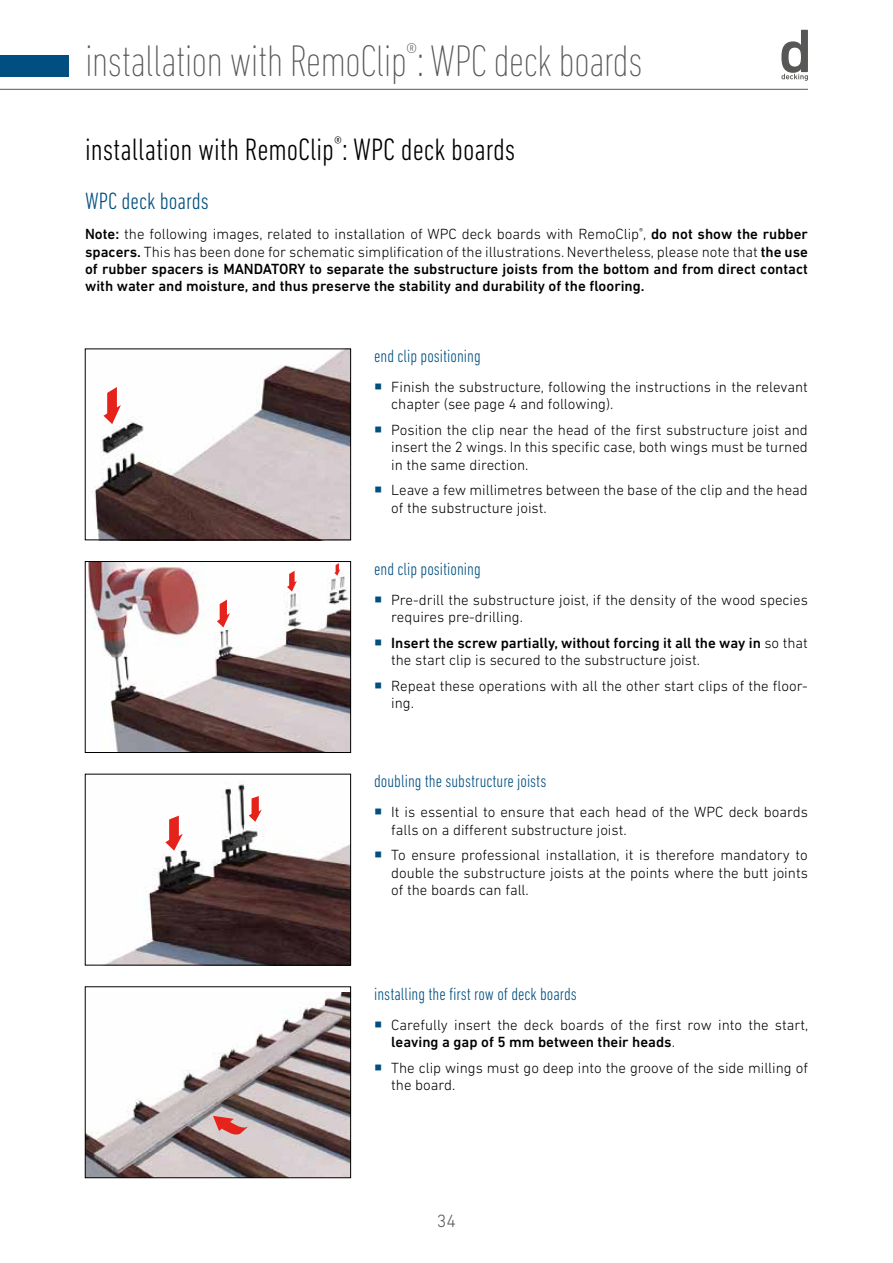
<style>
.page{position:relative;width:893px;height:1263px;background:#fff}
.page>*{position:absolute;margin:0;border:0;box-sizing:border-box;transform-origin:0 0}
.t1{font:200 condensed 45px "DIN Next LT Pro";letter-spacing:-.02em;color:#575756}
.t2{font:300 condensed 31.5px "DIN Next LT Pro";color:#000}
.t3{font:300 condensed 24px "DIN Next LT Pro";color:#004f80}
.t4{font:300 condensed 18px "DIN Next LT Pro";color:#004f80}
.t5{font:300 18px "DIN Next LT Pro";color:#575756}
.t6{font:300 15px/17.2px "DIN Next LT Pro";color:#000}
.t7{font:500 15px/17.2px "DIN Next LT Pro";color:#000}
.s1{font-weight:300}
.s2{color:#004f80}
.s3{font-weight:500}
</style>
<div class="page">
<img style="left:107px;top:781px;width:242px;height:182px">
<div style="left:85px;top:774px;width:266px;height:191px;border:1px solid #000"></div>
<img style="left:87px;top:992px;width:262px;height:184px">
<div style="left:85px;top:986px;width:266px;height:192px;border:1px solid #000"></div>
<img style="left:87px;top:563px;width:262px;height:188px">
<div style="left:85px;top:561px;width:266px;height:192px;border:1px solid #000"></div>
<img style="left:91px;top:351px;width:258px;height:187px">
<div style="left:85px;top:349px;width:266px;height:191px;border:1px solid #000"></div>
<svg style="left:103px;top:387px;width:18px;height:37px"></svg>
<svg style="left:165px;top:816px;width:18px;height:35px"></svg>
<svg style="left:217px;top:600px;width:13px;height:27px"></svg>
<svg style="left:249px;top:796px;width:13px;height:26px"></svg>
<svg style="left:287px;top:571px;width:10px;height:21px"></svg>
<svg style="left:334px;top:563px;width:6px;height:13px"></svg>
<svg style="left:213px;top:1116px;width:36px;height:22px"></svg>
<svg style="left:781px;top:30px;width:27px;height:51px"></svg>
<hr style="left:0;top:89px;width:808px;height:1px;background:#575756">
<div style="left:0;top:55px;width:68px;height:22px;background:#004f80"></div>
<h1 class="t1" style="left:85px;top:36px;width:559px">installation with RemoClip<sup>®</sup>: WPC deck boards</h1>
<h2 class="t2" style="left:85px;top:131px;width:432px">installation with RemoClip<sup>®</sup>: WPC deck boards</h2>
<h3 class="t3" style="left:85px;top:188px;width:125px">WPC deck boards</h3>
<p class="t7" style="left:85px;top:226px;width:724px;text-align:justify">Note: <span class="s1">the following images, related to installation of WPC deck boards with RemoClip</span><sup>®</sup><span class="s1">,</span> do not show the rubber spacers. <span class="s1">This has been done for schematic simplification of the illustrations. Nevertheless, please note that</span> the use of rubber spacers is MANDATORY to separate the substructure joists from the bottom and from direct contact with water and moisture, and thus preserve the stability and durability of the flooring.</p>
<p class="t4" style="left:374px;top:346px;width:108px">end clip positioning</p>
<p class="t6" style="left:391px;top:378px;width:418px;text-indent:-17px"><span class="s2">○</span> Finish the substructure, following the instructions in the relevant chapter (see page 4 and following).</p>
<p class="t6" style="left:391px;top:421px;width:418px;text-align:justify;text-indent:-17px"><span class="s2">○</span> Position the clip near the head of the first substructure joist and insert the 2 wings. In this specific case, both wings must be turned in the same direction.</p>
<p class="t6" style="left:391px;top:482px;width:418px;text-indent:-17px"><span class="s2">○</span> Leave a few millimetres between the base of the clip and the head of the substructure joist.</p>
<p class="t4" style="left:374px;top:558px;width:108px">end clip positioning</p>
<p class="t6" style="left:391px;top:591px;width:418px;text-indent:-17px"><span class="s2">○</span> Pre-drill the substructure joist, if the density of the wood species requires pre-drilling.</p>
<p class="t7" style="left:391px;top:634px;width:418px;text-indent:-17px"><span class="s2">○</span> Insert the screw partially, without forcing it all the way in <span class="s1">so that the start clip is secured to the substructure joist.</span></p>
<p class="t6" style="left:391px;top:677px;width:418px;text-indent:-17px"><span class="s2">○</span> Repeat these operations with all the other start clips of the floor&shy;ing.</p>
<p class="t4" style="left:374px;top:771px;width:174px">doubling the substructure joists</p>
<p class="t6" style="left:391px;top:803px;width:418px;text-indent:-17px"><span class="s2">○</span> It is essential to ensure that each head of the WPC deck boards falls on a different substructure joist.</p>
<p class="t6" style="left:391px;top:846px;width:418px;text-align:justify;text-indent:-17px"><span class="s2">○</span> To ensure professional installation, it is therefore mandatory to double the substructure joists at the points where the butt joints of the boards can fall.</p>
<p class="t4" style="left:374px;top:984px;width:204px">installing the first row of deck boards</p>
<p class="t6" style="left:391px;top:1016px;width:419px;text-indent:-17px"><span class="s2">○</span> Carefully insert the deck boards of the first row into the start, <span class="s3">leaving a gap of 5 mm between their heads</span>.</p>
<p class="t6" style="left:391px;top:1059px;width:418px;text-indent:-17px"><span class="s2">○</span> The clip wings must go deep into the groove of the side milling of the board.</p>
<p class="t5" style="left:437px;top:1211px;width:21px">34</p>
</div>
